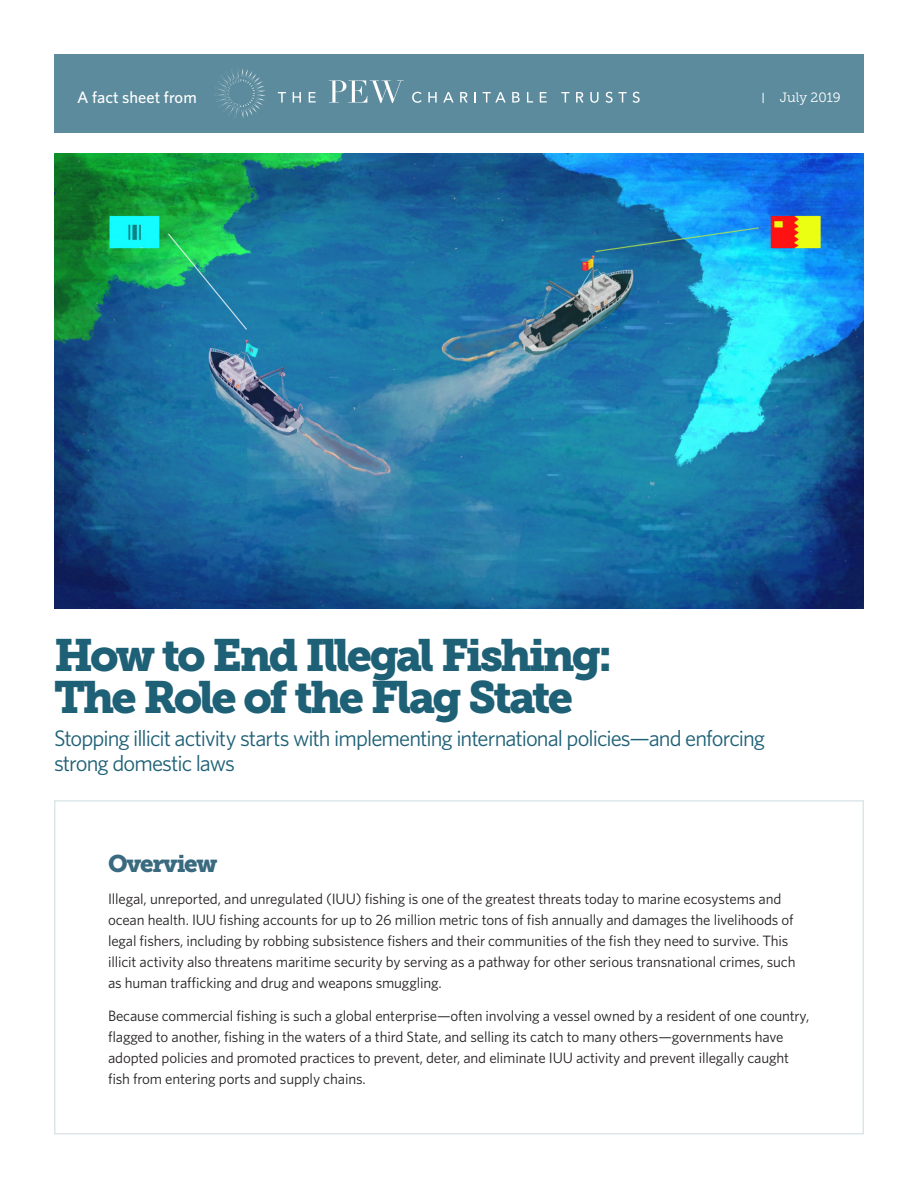
<style>
.page{position:relative;width:918px;height:1188px;background:#fff}
.page>*{position:absolute;margin:0;border:0;box-sizing:border-box;transform-origin:0 0}
.Main_Title{font:45px/42px "Museo Slab 900";letter-spacing:-.06em;color:#1e6076}
.t1{font:24px "Museo Slab 900";letter-spacing:-.055em;color:#3a6a7f}
.Main_Title_Subhead{font:22.5px/25.5px "Whitney";letter-spacing:-.045em;color:#1e6076}
.t2{font:500 16.5px "Whitney";color:#fff}
.Body{font:15px/21px "Whitney";letter-spacing:-.01em;color:#231f20}
.t3{font:13.5px "Museo Slab 300";letter-spacing:-.005em;color:#fff}
</style>
<div class="page">
<div style="left:54px;top:54px;width:810px;height:78px;background:#5b8b9c"></div>
<svg style="left:214px;top:68px;width:52px;height:50px"></svg>
<svg style="left:278px;top:92px;width:8px;height:11px"></svg>
<svg style="left:293px;top:92px;width:8px;height:11px"></svg>
<svg style="left:309px;top:92px;width:7px;height:11px"></svg>
<svg style="left:412px;top:92px;width:10px;height:11px"></svg>
<svg style="left:428px;top:92px;width:9px;height:11px"></svg>
<svg style="left:443px;top:92px;width:11px;height:11px"></svg>
<svg style="left:460px;top:92px;width:8px;height:11px"></svg>
<svg style="left:474px;top:92px;width:2px;height:11px"></svg>
<svg style="left:483px;top:92px;width:23px;height:11px"></svg>
<svg style="left:512px;top:92px;width:8px;height:11px"></svg>
<svg style="left:527px;top:92px;width:6px;height:11px"></svg>
<svg style="left:540px;top:92px;width:7px;height:11px"></svg>
<svg style="left:561px;top:92px;width:8px;height:11px"></svg>
<svg style="left:576px;top:92px;width:8px;height:11px"></svg>
<svg style="left:590px;top:92px;width:9px;height:11px"></svg>
<svg style="left:605px;top:92px;width:22px;height:11px"></svg>
<svg style="left:633px;top:92px;width:7px;height:11px"></svg>
<svg style="left:329px;top:80px;width:75px;height:23px"></svg>
<img style="left:54px;top:153px;width:810px;height:456px">
<p class="t2" style="left:77px;top:86px;width:121px">A fact sheet from</p>
<p class="t3" style="left:780px;top:90px;width:62px">July 2019</p>
<p class="Main_Title" style="left:54px;top:634px;width:560px">How to End Illegal Fishing:<br>The Role of the Flag State</p>
<p class="Main_Title_Subhead" style="left:54px;top:724px;width:713px">Stopping illicit activity starts with implementing international policies—and enforcing strong domestic laws</p>
<h1 class="t1" style="left:108px;top:850px;width:111px">Overview</h1>
<p class="Body" style="left:108px;top:888px;width:689px">Illegal, unreported, and unregulated (IUU) fishing is one of the greatest threats today to marine ecosystems and ocean health. IUU fishing accounts for up to 26 million metric tons of fish annually and damages the livelihoods of legal fishers, including by robbing subsistence fishers and their communities of the fish they need to survive. This illicit activity also threatens maritime security by serving as a pathway for other serious transnational crimes, such as human trafficking and drug and weapons smuggling.</p>
<p class="Body" style="left:108px;top:1005px;width:703px">Because commercial fishing is such a global enterprise—often involving a vessel owned by a resident of one country, flagged to another, fishing in the waters of a third State, and selling its catch to many others—governments have adopted policies and promoted practices to prevent, deter, and eliminate IUU activity and prevent illegally caught fish from entering ports and supply chains.</p>
</div>
